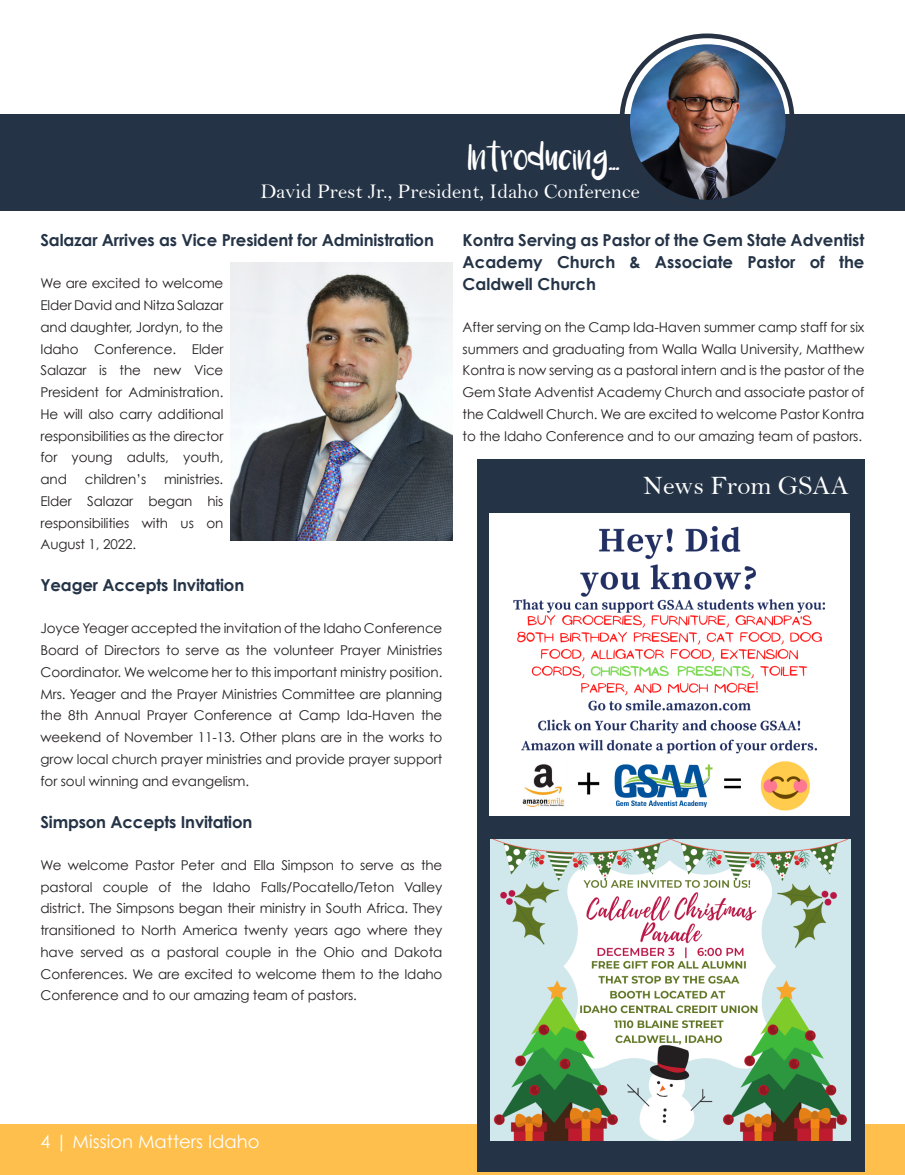
<style>
.page{position:relative;width:905px;height:1175px;background:#fff}
.page>*{position:absolute;margin:0;border:0;box-sizing:border-box;transform-origin:0 0}
.t1{font:26.7px "Bell";color:#fff}
.t2{font:21px "Bell";color:#fff}
.t3{font:19.5px "Luna";color:#fff}
.t4{font:18px "Century Gothic";color:#fff}
.t5{font:700 16.5px/21.8px "Century Gothic";letter-spacing:-.01em;color:#243346;text-align:justify}
.t6{font:13.5px/21.8px "Century Gothic";letter-spacing:-.01em;color:#231f20;text-align:justify}
</style>
<div class="page">
<div style="left:0;top:114px;width:891px;height:96px;background:#243346"></div>
<div style="left:0;top:1124px;width:891px;height:50px;background:#ffbf4c"></div>
<img style="left:630px;top:44px;width:155px;height:156px;border-radius:78px">
<div style="left:619px;top:33px;width:175px;height:175px;border:5px solid #273344;border-radius:50%"></div>
<div style="left:891px;top:1124px;width:13px;height:50px;background:#ffbf4c"></div>
<div style="left:891px;top:114px;width:13px;height:96px;background:#243346"></div>
<img style="left:230px;top:262px;width:222px;height:278px">
<div style="left:477px;top:459px;width:387px;height:712px;background:#243346"></div>
<img style="left:489px;top:514px;width:360px;height:301px">
<img style="left:491px;top:839px;width:359px;height:301px">
<p class="t3" style="left:468px;top:152px;width:153px">Introducing...</p>
<p class="t2" style="left:260px;top:178px;width:381px">David Prest Jr., President, Idaho Conference</p>
<p class="t5" style="left:40px;top:229px;width:395px">Salazar Arrives as Vice President for Administration</p>
<p class="t6" style="left:40px;top:272px;width:184px">We are excited to welcome Elder David and Nitza Salazar and daughter, Jordyn, to the Idaho Conference. Elder Salazar is the new Vice President for Administration.<br>He will also carry additional responsibilities as the director for young adults, youth, and</p>
<p class="t6" style="left:40px;top:468px;width:184px;text-indent:124px">ministries.<br>Elder Salazar began his responsibilities with us on August 1, 2022.</p>
<p class="t5" style="left:40px;top:574px;width:205px">Yeager Accepts Invitation</p>
<p class="t6" style="left:40px;top:617px;width:403px">Joyce Yeager accepted the invitation of the Idaho Conference Board of Directors to serve as the volunteer Prayer Ministries Coordinator. We welcome her to this important ministry position.<br>Mrs. Yeager and the Prayer Ministries Committee are planning the 8th Annual Prayer Conference at Camp Ida-Haven the weekend of November 11-13. Other plans are in the works to grow local church prayer ministries and provide prayer support for soul winning and evangelism.</p>
<p class="t5" style="left:40px;top:810px;width:213px">Simpson Accepts Invitation</p>
<p class="t6" style="left:40px;top:853px;width:403px">We welcome Pastor Peter and Ella Simpson to serve as the pastoral couple of the Idaho Falls/Pocatello/Teton Valley district. The Simpsons began their ministry in South Africa. They transitioned to North America twenty years ago where they have served as a pastoral couple in the Ohio and Dakota Conferences. We are excited to welcome them to the Idaho Conference and to our amazing team of pastors.</p>
<p class="t6" style="left:85px;top:468px;width:63px">children’s</p>
<p class="t5" style="left:462px;top:229px;width:403px">Kontra Serving as Pastor of the Gem State Adventist Academy Church &amp; Associate Pastor of the Caldwell Church</p>
<p class="t6" style="left:462px;top:316px;width:403px">After serving on the Camp Ida-Haven summer camp staff for six summers and graduating from Walla Walla University, Matthew Kontra is now serving as a pastoral intern and is the pastor of the Gem State Adventist Academy Church and associate pastor of the Caldwell Church. We are excited to welcome Pastor Kontra to the Idaho Conference and to our amazing team of pastors.</p>
<p class="t1" style="left:643px;top:470px;width:208px">News From GSAA</p>
<p class="t4" style="left:40px;top:1130px;width:221px">4 | Mission Matters Idaho</p>
</div>
